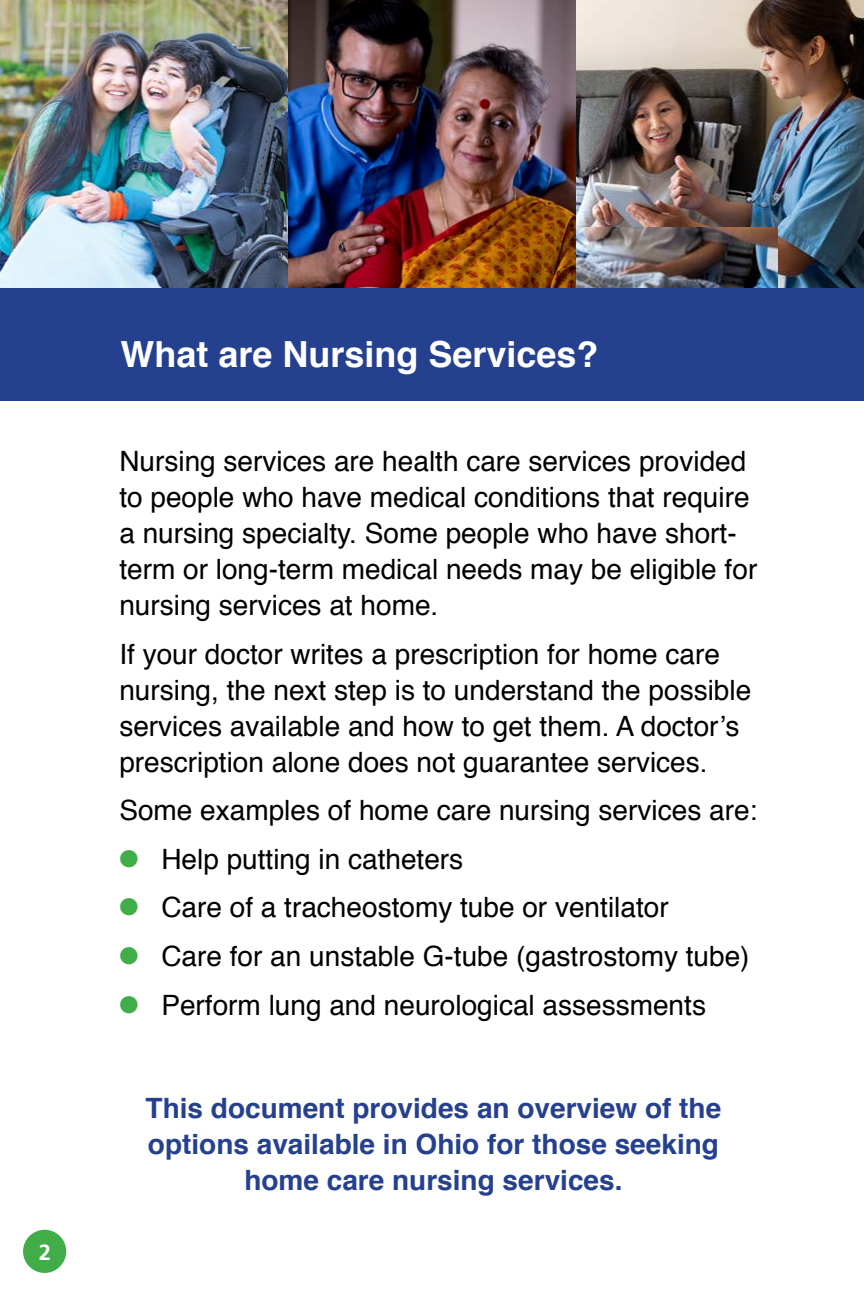
<style>
.page{position:relative;width:864px;height:1296px;background:#fff}
.page>*{position:absolute;margin:0;border:0;box-sizing:border-box;transform-origin:0 0}
.t1{font:700 36px "Helvetica";color:#fff}
.t2{font:28px/36px "Helvetica";color:#000}
.t3{font:700 28px/36px "Helvetica";color:#25408f;text-align:center}
.t4{font:700 22px "Frutiger";color:#fff}
.s1{color:#41ad49}
</style>
<div class="page">
<div style="left:23px;top:1230px;width:43px;height:43px;background:#41ad49;border-radius:50%"></div>
<img style="left:576px;top:0;width:288px;height:288px">
<img style="left:0;top:0;width:288px;height:288px">
<img style="left:288px;top:0;width:288px;height:288px">
<img style="left:576px;top:228px;width:202px;height:60px">
<div style="left:0;top:288px;width:864px;height:112px;background:#25408f"></div>
<p class="t4" style="left:39px;top:1239px;width:14px">2</p>
<p class="t1" style="left:120px;top:325px;width:480px">What are Nursing Services?</p>
<p class="t2" style="left:119px;top:444px;width:639px">Nursing services are health care services provided to people who have medical conditions that require a nursing specialty. Some people who have short&shy;term or long-term medical needs may be eligible for nursing services at home.</p>
<p class="t2" style="left:119px;top:637px;width:633px">If your doctor writes a prescription for home care nursing, the next step is to understand the possible services available and how to get them. A doctor’s prescription alone does not guarantee services.</p>
<p class="t2" style="left:119px;top:793px;width:640px">Some examples of home care nursing services are:</p>
<p class="t2" style="left:119px;top:842px;width:345px"><span class="s1">●</span> Help putting in catheters</p>
<p class="t2" style="left:119px;top:890px;width:551px"><span class="s1">●</span> Care of a tracheostomy tube or ventilator</p>
<p class="t2" style="left:119px;top:939px;width:632px"><span class="s1">●</span> Care for an unstable G-tube (gastrostomy tube)</p>
<p class="t2" style="left:119px;top:988px;width:588px"><span class="s1">●</span> Perform lung and neurological assessments</p>
<p class="t3" style="left:146px;top:1091px;width:577px">This document provides an overview of the options available in Ohio for those seeking home care nursing services.</p>
</div>
